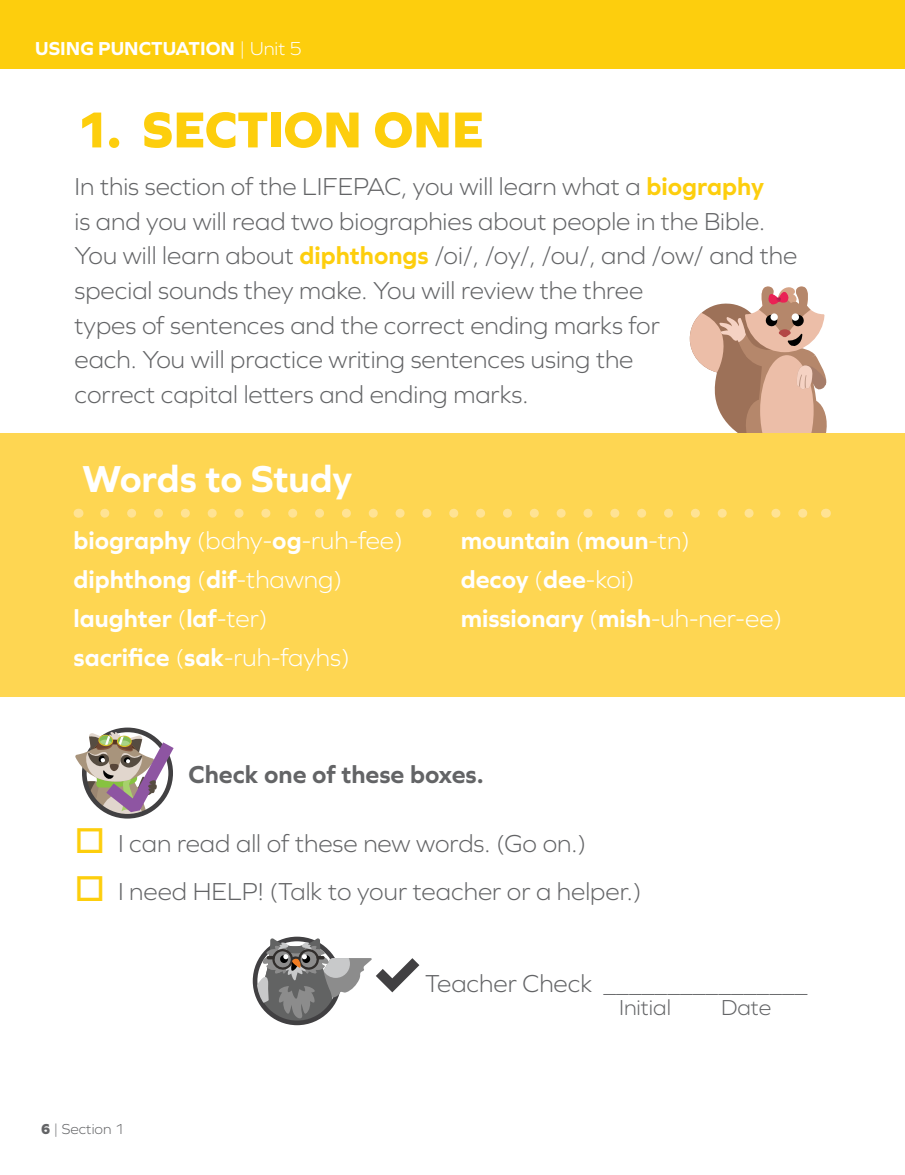
<style>
.page{position:relative;width:905px;height:1175px;background:#fff}
.page>*{position:absolute;margin:0;border:0;box-sizing:border-box;transform-origin:0 0}
.t1{font:800 52.5px "Graphie";letter-spacing:-.005em;color:#fdce0d}
.t2{font:700 39px "Graphie";letter-spacing:-.005em;color:#fff}
.t3{font:300 25.5px/34.5px "Graphie";color:#636466}
.t4{font:700 25.5px/39px "Graphie";color:#fff}
.t5{font:700 25.5px "Graphie";color:#636466}
.t6{font:300 22.5px "Graphie";color:#636466}
.t7{font:700 19.5px "Graphie";color:#fff}
.t8{font:300 15px "Graphie";color:#636466}
.s1{font-weight:300}
.s2{font-weight:700;color:#fdce0d}
.s3{font-weight:800}
</style>
<div class="page">
<svg style="left:689px;top:286px;width:138px;height:147px"></svg>
<div style="left:0;top:433px;width:904px;height:264px;background:#fed652"></div>
<svg style="left:105px;top:508px;width:703px;height:10px"></svg>
<svg style="left:75px;top:731px;width:99px;height:85px"></svg>
<div style="left:253px;top:936px;width:88px;height:89px;border:5px solid #414042;border-radius:50%"></div>
<svg style="left:257px;top:937px;width:162px;height:84px"></svg>
<div style="left:0;top:0;width:904px;height:68px;background:#fdce0d"></div>
<p class="t7" style="left:35px;top:37px;width:268px">USING PUNCTUATION <span class="s1">| Unit 5</span></p>
<h1 class="t1" style="left:74px;top:99px;width:411px">1. SECTION ONE</h1>
<p class="t3" style="left:74px;top:169px;width:724px">In this section of the LIFEPAC, you will learn what a <span class="s2">biography<br></span>is and you will read two biographies about people in the Bible.<br>You will learn about <span class="s2">diphthongs</span> /oi/, /oy/, /ou/, and /ow/ and the special sounds they make. You will review the three<br>types of sentences and the correct ending marks for<br>each. You will practice writing sentences using the<br>correct capital letters and ending marks.</p>
<h2 class="t2" style="left:82px;top:456px;width:272px">Words to Study</h2>
<p class="t4" style="left:74px;top:520px;width:331px">biography <span class="s1">(bahy-</span>og<span class="s1">-ruh-fee) </span>diphthong <span class="s1">(</span>dif<span class="s1">-thawng) </span>laughter <span class="s1">(</span>laf<span class="s1">-ter)<br></span>sacrifice <span class="s1">(</span>sak<span class="s1">-ruh-fayhs)</span></p>
<p class="t4" style="left:460px;top:520px;width:323px">mountain <span class="s1">(</span>moun<span class="s1">-tn)<br></span>decoy <span class="s1">(</span>dee<span class="s1">-koi)<br></span>missionary <span class="s1">(</span>mish<span class="s1">-uh-ner-ee)</span></p>
<p class="t5" style="left:188px;top:759px;width:297px">Check one of these boxes.</p>
<p class="t3" style="left:118px;top:818px;width:525px;line-height:48px">I can read all of these new words. (Go on.)<br>I need HELP! (Talk to your teacher or a helper.)</p>
<p class="t8" style="left:40px;top:1120px;width:85px"><span class="s3">6</span> | Section 1</p>
<p class="t3" style="left:425px;top:966px;width:384px">Teacher Check ________________</p>
<p class="t6" style="left:619px;top:994px;width:54px">Initial</p>
<p class="t6" style="left:721px;top:994px;width:52px">Date</p>
</div>
